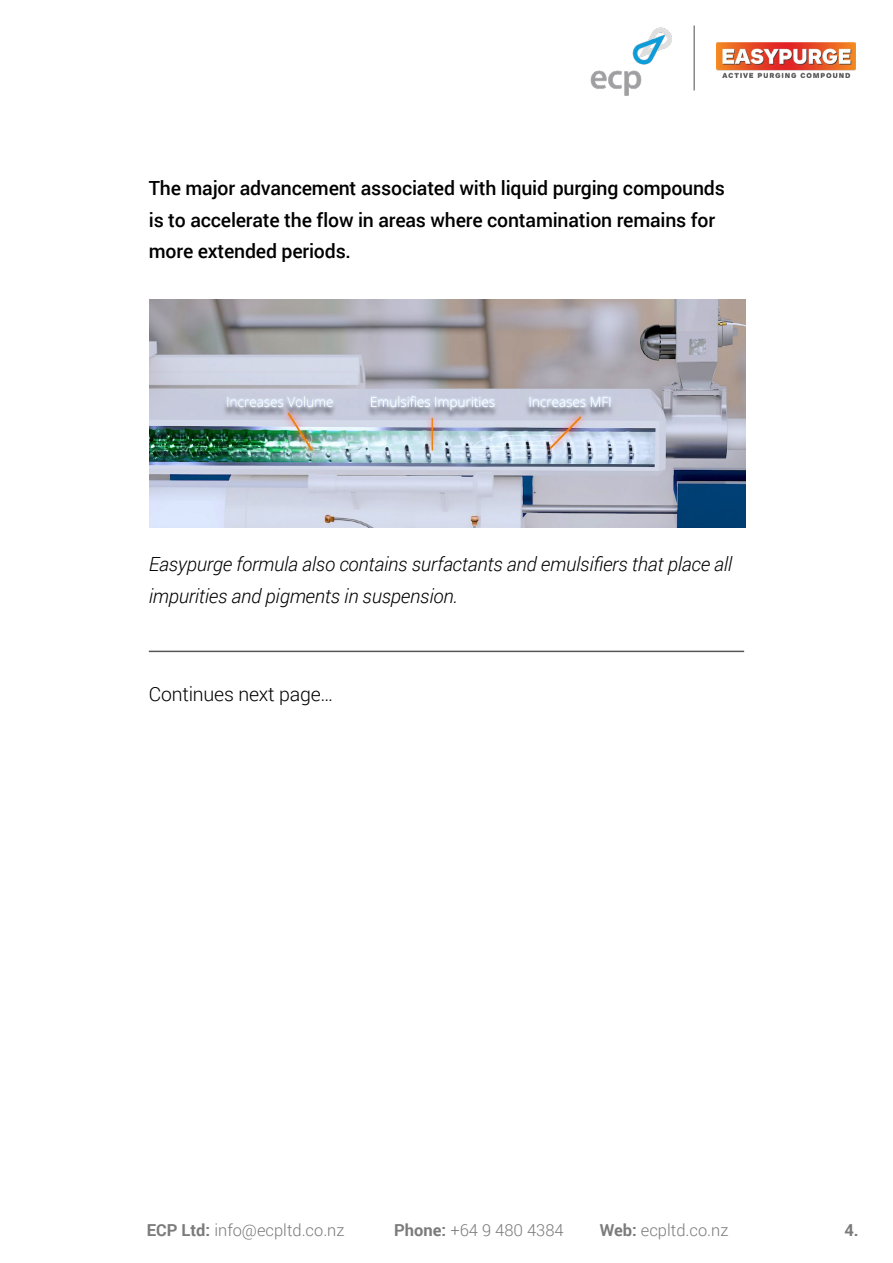
<style>
.page{position:relative;width:893px;height:1263px;background:#fff}
.page>*{position:absolute;margin:0;border:0;box-sizing:border-box;transform-origin:0 0}
.t1{font:500 19.5px/31.8px "Roboto";letter-spacing:-.01em;color:#000}
.t2{font:italic 300 19.5px/31.8px "Roboto";letter-spacing:-.01em;color:#000}
.t3{font:300 19.5px "Roboto";letter-spacing:-.01em;color:#000}
.t4{font:300 16.5px "Roboto";color:#7c7b7b}
.t5{font:700 16.5px "Roboto";color:#7c7b7b}
.s1{font-weight:700}
</style>
<div class="page">
<img style="left:590px;top:27px;width:82px;height:69px">
<img style="left:717px;top:43px;width:138px;height:34px">
<hr style="left:694px;top:26px;width:1px;height:64px;background:#575756">
<img style="left:149px;top:300px;width:596px;height:227px">
<hr style="left:149px;top:651px;width:595px;height:1px;background:#575756">
<p class="t1" style="left:149px;top:171px;width:578px">The major advancement associated with liquid purging compounds is to accelerate the flow in areas where contamination remains for more extended periods.</p>
<p class="t2" style="left:149px;top:548px;width:585px">Easypurge formula also contains surfactants and emulsifiers that place all impurities and pigments in suspension.</p>
<p class="t3" style="left:149px;top:680px;width:186px">Continues next page…</p>
<p class="t4" style="left:147px;top:1218px;width:199px"><span class="s1">ECP Ltd:</span> info@ecpltd.co.nz</p>
<p class="t4" style="left:394px;top:1218px;width:171px"><span class="s1">Phone:</span> +64 9 480 4384</p>
<p class="t4" style="left:600px;top:1218px;width:130px"><span class="s1">Web:</span> ecpltd.co.nz</p>
<p class="t5" style="left:844px;top:1218px;width:16px">4.</p>
</div>
